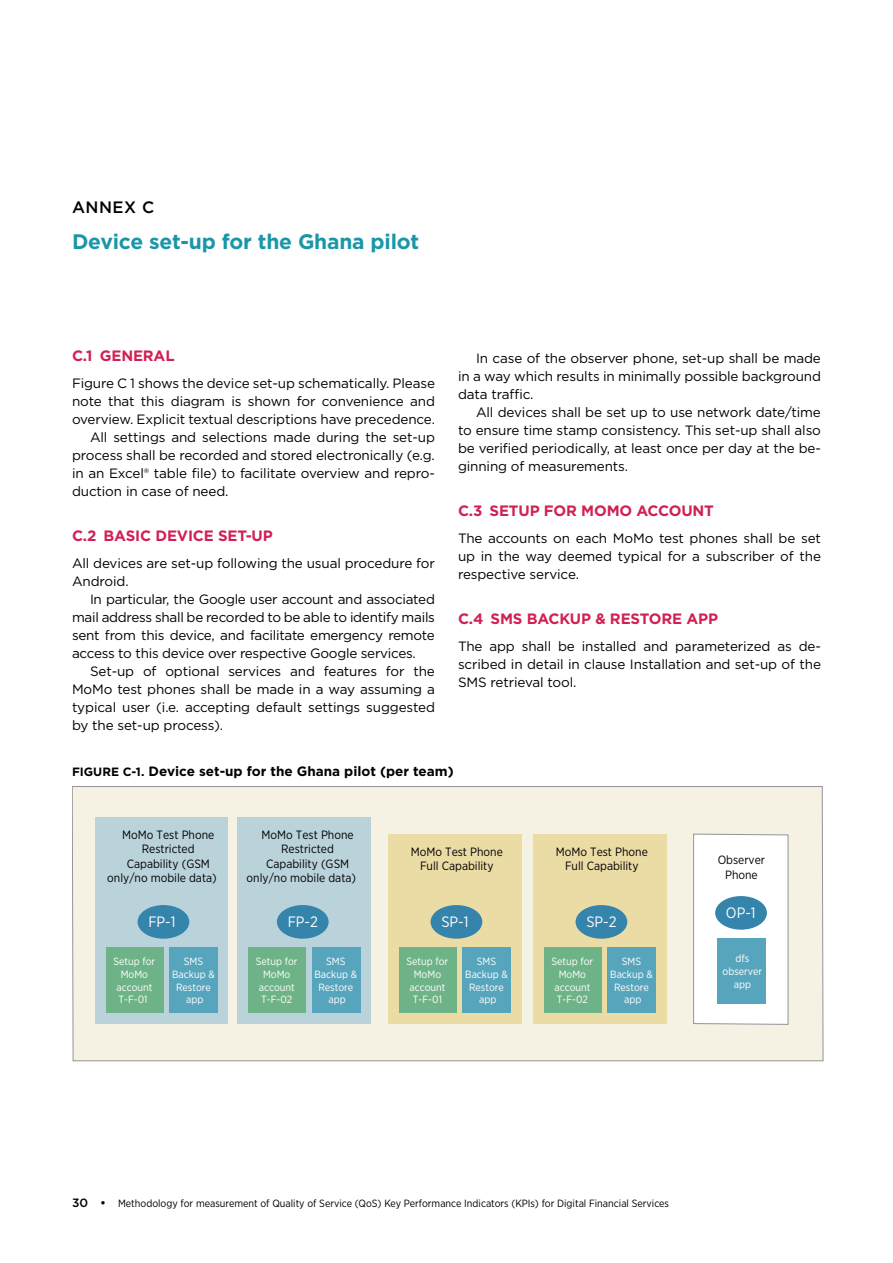
<style>
.page{position:relative;width:893px;height:1263px;background:#fff}
.page>*{position:absolute;margin:0;border:0;box-sizing:border-box;transform-origin:0 0}
.t1{font:700 21px "Gotham";letter-spacing:-.01em;color:#1a96a9}
.t2{font:500 16.5px "Gotham";letter-spacing:.03em;color:#000}
.t3{font:700 15px "Gotham";letter-spacing:-.01em;color:#d12053}
.t4{font:15px "Gotham Narrow";color:#fff}
.t5{font:13.5px/18px "Gotham";letter-spacing:-.01em;color:#000;text-align:justify}
.t6{font:700 13.5px "Gotham";color:#000}
.t7{font:12px/14.4px "Gotham Narrow";color:#000;text-align:center}
.t8{font:10.5px/12.6px "Gotham Narrow";color:#fff;text-align:center}
.t9{font:10.5px "Gotham Narrow";color:#000}
.s1{font-size:12px}
.s2{font-family:"Gotham";font-weight:500;font-size:12px}
</style>
<div class="page">
<div style="left:72px;top:786px;width:751px;height:275px;background:#f5f1e3"></div>
<div style="left:95px;top:817px;width:132px;height:206px;background:#bad3db"></div>
<div style="left:106px;top:947px;width:57px;height:66px;background:#6eb387"></div>
<div style="left:169px;top:947px;width:49px;height:66px;background:#57a5bc"></div>
<div style="left:138px;top:905px;width:51px;height:34px;background:#3584ab;border-radius:50%"></div>
<div style="left:238px;top:817px;width:133px;height:206px;background:#bad3db"></div>
<div style="left:248px;top:947px;width:58px;height:66px;background:#6eb387"></div>
<div style="left:312px;top:947px;width:48px;height:66px;background:#57a5bc"></div>
<div style="left:277px;top:905px;width:52px;height:34px;background:#3584ab;border-radius:50%"></div>
<div style="left:388px;top:834px;width:134px;height:189px;background:#ebdba5"></div>
<div style="left:399px;top:947px;width:57px;height:66px;background:#6eb387"></div>
<div style="left:462px;top:947px;width:49px;height:66px;background:#57a5bc"></div>
<div style="left:431px;top:905px;width:51px;height:34px;background:#3584ab;border-radius:50%"></div>
<div style="left:533px;top:834px;width:134px;height:189px;background:#ebdba5"></div>
<div style="left:544px;top:947px;width:57px;height:66px;background:#6eb387"></div>
<div style="left:607px;top:947px;width:49px;height:66px;background:#57a5bc"></div>
<div style="left:576px;top:905px;width:51px;height:34px;background:#3584ab;border-radius:50%"></div>
<svg style="left:693px;top:833px;width:96px;height:192px"></svg>
<div style="left:717px;top:938px;width:49px;height:66px;background:#57a5bc"></div>
<div style="left:715px;top:896px;width:52px;height:34px;background:#3584ab;border-radius:50%"></div>
<p class="t2" style="left:72px;top:196px;width:84px">ANNEX C</p>
<h1 class="t1" style="left:72px;top:228px;width:349px">Device set-up for the Ghana pilot</h1>
<p class="t3" style="left:72px;top:346px;width:104px">C.1 GENERAL</p>
<p class="t5" style="left:72px;top:374px;width:364px">Figure C 1 shows the device set-up schematically. Please</p>
<p class="t5" style="left:72px;top:392px;width:364px">note that this diagram is shown for convenience and</p>
<p class="t5" style="left:72px;top:410px;width:364px">overview. Explicit textual descriptions have precedence.</p>
<p class="t5" style="left:90px;top:428px;width:346px">All settings and selections made during the set-up</p>
<p class="t5" style="left:72px;top:446px;width:364px">process shall be recorded and stored electronically (e.g.</p>
<p class="t5" style="left:72px;top:464px;width:364px">in an Excel® table file) to facilitate overview and repro-</p>
<p class="t5" style="left:72px;top:482px;width:158px">duction in case of need.</p>
<p class="t3" style="left:72px;top:526px;width:202px">C.2 BASIC DEVICE SET-UP</p>
<p class="t5" style="left:72px;top:554px;width:364px">All devices are set-up following the usual procedure for<br>Android.</p>
<p class="t5" style="left:72px;top:590px;width:364px;text-indent:18px">In particular, the Google user account and associated mail address shall be recorded to be able to identify mails sent from this device, and facilitate emergency remote access to this device over respective Google services.</p>
<p class="t5" style="left:72px;top:662px;width:364px;text-indent:18px">Set-up of optional services and features for the MoMo test phones shall be made in a way assuming a typical user (i.e. accepting default settings suggested by the set-up process).</p>
<p class="t5" style="left:458px;top:348px;width:364px;text-indent:18px">In case of the observer phone, set-up shall be made in a way which results in minimally possible background data traffic.</p>
<p class="t5" style="left:458px;top:402px;width:364px;text-indent:18px">All devices shall be set up to use network date/time to ensure time stamp consistency. This set-up shall also be verified periodically, at least once per day at the be&shy;ginning of measurements.</p>
<p class="t3" style="left:458px;top:500px;width:258px">C.3 SETUP FOR MOMO ACCOUNT</p>
<p class="t5" style="left:458px;top:529px;width:364px">The accounts on each MoMo test phones shall be set up in the way deemed typical for a subscriber of the respective service.</p>
<p class="t3" style="left:458px;top:608px;width:262px">C.4 SMS BACKUP &amp; RESTORE APP</p>
<p class="t5" style="left:458px;top:637px;width:364px">The app shall be installed and parameterized as de&shy;scribed in detail in clause Installation and set-up of the SMS retrieval tool.</p>
<p class="t6" style="left:72px;top:762px;width:383px"><span class="s1">FIGURE C-1.</span> Device set-up for the Ghana pilot (per team)</p>
<p class="t7" style="left:122px;top:827px;width:94px">MoMo Test Phone</p>
<p class="t7" style="left:142px;top:842px;width:54px">Restricted</p>
<p class="t7" style="left:127px;top:856px;width:85px">Capability (GSM</p>
<p class="t7" style="left:107px;top:870px;width:111px">only/no mobile data)</p>
<p class="t7" style="left:261px;top:827px;width:94px">MoMo Test Phone</p>
<p class="t7" style="left:281px;top:842px;width:54px">Restricted</p>
<p class="t7" style="left:266px;top:856px;width:85px">Capability (GSM</p>
<p class="t7" style="left:247px;top:870px;width:111px">only/no mobile data)</p>
<p class="t7" style="left:411px;top:844px;width:94px">MoMo Test Phone<br>Full Capability</p>
<p class="t7" style="left:556px;top:844px;width:94px">MoMo Test Phone<br>Full Capability</p>
<p class="t7" style="left:718px;top:853px;width:49px">Observer<br>Phone</p>
<p class="t4" style="left:148px;top:912px;width:29px">FP-1</p>
<p class="t4" style="left:288px;top:912px;width:32px">FP-2</p>
<p class="t4" style="left:441px;top:912px;width:29px">SP-1</p>
<p class="t4" style="left:586px;top:912px;width:32px">SP-2</p>
<p class="t4" style="left:726px;top:903px;width:31px">OP-1</p>
<p class="t8" style="left:114px;top:955px;width:43px">Setup for<br>MoMo account<br>T-F-01</p>
<p class="t8" style="left:172px;top:955px;width:44px">SMS<br>Backup &amp;<br>Restore app</p>
<p class="t8" style="left:256px;top:955px;width:43px">Setup for<br>MoMo account<br>T-F-02</p>
<p class="t8" style="left:314px;top:955px;width:44px">SMS<br>Backup &amp;<br>Restore app</p>
<p class="t8" style="left:407px;top:955px;width:43px">Setup for<br>MoMo account<br>T-F-01</p>
<p class="t8" style="left:465px;top:955px;width:44px">SMS<br>Backup &amp;<br>Restore app</p>
<p class="t8" style="left:552px;top:955px;width:43px">Setup for<br>MoMo account<br>T-F-02</p>
<p class="t8" style="left:610px;top:955px;width:44px">SMS<br>Backup &amp;<br>Restore app</p>
<p class="t8" style="left:723px;top:952px;width:41px">dfs observer app</p>
<p class="t9" style="left:72px;top:1196px;width:599px"><span class="s2">30 •</span> Methodology for measurement of Quality of Service (QoS) Key Performance Indicators (KPIs) for Digital Financial Services</p>
</div>
